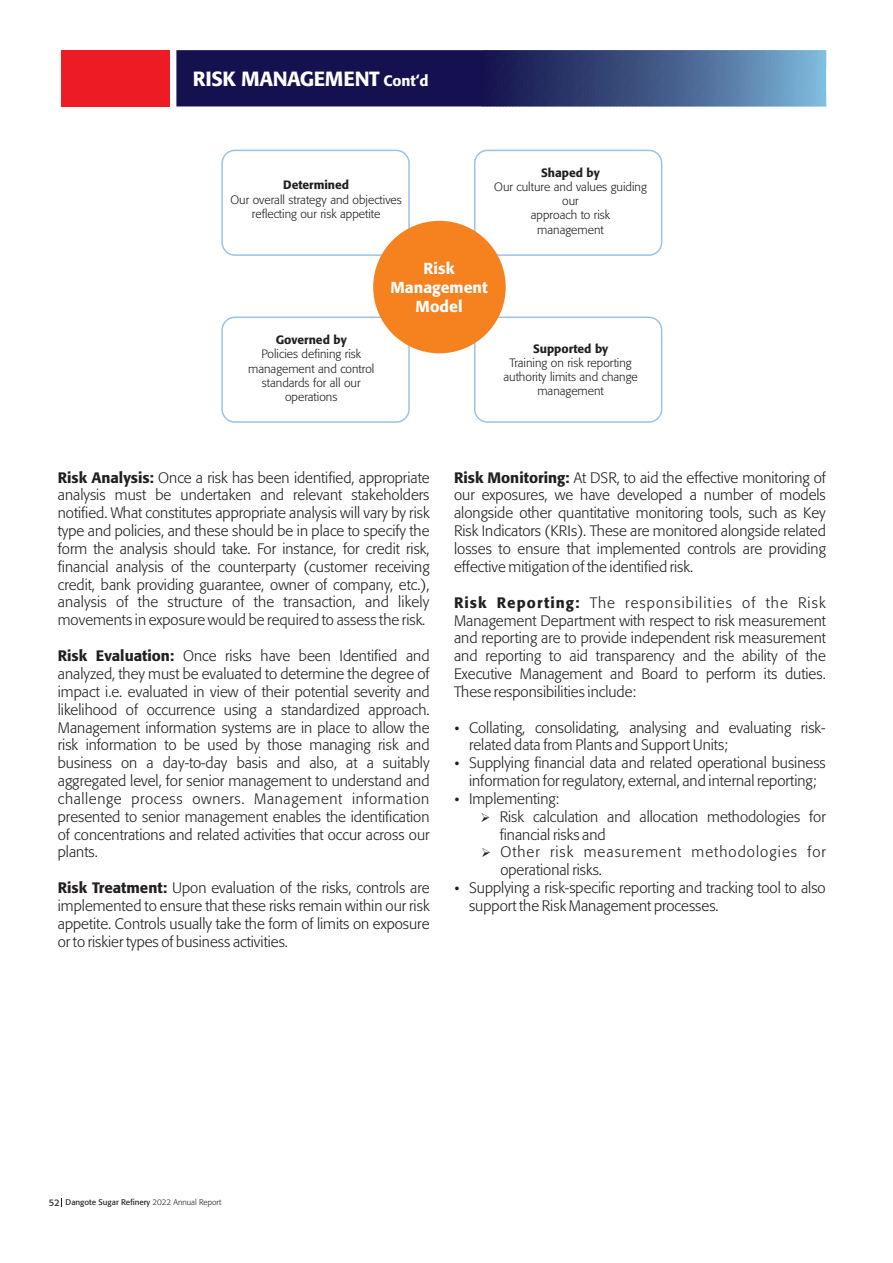
<style>
.page{position:relative;width:893px;height:1263px;background:#fff}
.page>*{position:absolute;margin:0;border:0;box-sizing:border-box;transform-origin:0 0}
.t1{font:500 20.4px "Formata";letter-spacing:-.02em;color:#fff}
.t2{font:500 15.75px/19.2px "Formata";color:#fff;text-align:center}
.t3{font:300 15px/17.9px "Formata";color:#231f20;text-align:justify}
.t4{font:300 15px "Formata";letter-spacing:.07em;color:#231f20}
.t5{font:300 12px/14.2px "Formata";color:#231f20;text-align:center}
.t6{font:500 12px "Formata";color:#231f20}
.t7{font:8.1px "Formata";color:#231f20}
.s1{font-size:15px}
.s2{font-weight:500}
.s3{font-size:9.45px}
.s4{font-weight:300}
</style>
<div class="page">
<svg style="left:221px;top:150px;width:189px;height:106px"></svg>
<svg style="left:474px;top:150px;width:188px;height:106px"></svg>
<svg style="left:221px;top:317px;width:189px;height:106px"></svg>
<svg style="left:474px;top:317px;width:188px;height:106px"></svg>
<div style="left:373px;top:221px;width:133px;height:132px;background:#f5821f;border-radius:50%"></div>
<svg style="left:176px;top:50px;width:651px;height:56px;background:#2e3a6f"></svg>
<div style="left:61px;top:50px;width:109px;height:56px;background:#ed1c24"></div>
<h1 class="t1" style="left:193px;top:70px;width:237px">RISK MANAGEMENT <span class="s1">Cont‘d</span></h1>
<p class="t6" style="left:283px;top:180px;width:67px">Determined</p>
<p class="t5" style="left:231px;top:193px;width:173px">Our overall strategy and objectives reflecting our risk appetite</p>
<p class="t6" style="left:541px;top:168px;width:60px">Shaped by</p>
<p class="t5" style="left:494px;top:181px;width:154px">Our culture and values guiding our<br>approach to risk<br>management</p>
<p class="t6" style="left:276px;top:335px;width:72px">Governed by</p>
<p class="t5" style="left:248px;top:348px;width:128px">Policies defining risk management and control standards for all our operations</p>
<p class="t2" style="left:390px;top:260px;width:99px">Risk<br>Management<br>Model</p>
<p class="t6" style="left:533px;top:344px;width:77px">Supported by</p>
<p class="t5" style="left:503px;top:357px;width:136px">Training on risk reporting authority limits and change management</p>
<p class="t3" style="left:58px;top:470px;width:373px"><span class="s2">Risk Analysis:</span> Once a risk has been identified, appropriate analysis must be undertaken and relevant stakeholders notified. What constitutes appropriate analysis will vary by risk type and policies, and these should be in place to specify the form the analysis should take. For instance, for credit risk, financial analysis of the counterparty (customer receiving credit, bank providing guarantee, owner of company, etc.), analysis of the structure of the transaction, and likely movements in exposure would be required to assess the risk.</p>
<p class="t3" style="left:58px;top:649px;width:373px"><span class="s2">Risk Evaluation:</span> Once risks have been Identified and analyzed, they must be evaluated to determine the degree of impact i.e. evaluated in view of their potential severity and likelihood of occurrence using a standardized approach.<br>Management information systems are in place to allow the risk information to be used by those managing risk and business on a day-to-day basis and also, at a suitably aggregated level, for senior management to understand and challenge process owners. Management information presented to senior management enables the identification of concentrations and related activities that occur across our plants.</p>
<p class="t3" style="left:58px;top:881px;width:373px"><span class="s2">Risk Treatment:</span> Upon evaluation of the risks, controls are implemented to ensure that these risks remain within our risk appetite. Controls usually take the form of limits on exposure or to riskier types of business activities.</p>
<p class="t3" style="left:454px;top:470px;width:373px"><span class="s2">Risk Monitoring:</span> At DSR, to aid the effective monitoring of our exposures, we have developed a number of models alongside other quantitative monitoring tools, such as Key Risk Indicators (KRIs). These are monitored alongside related losses to ensure that implemented controls are providing effective mitigation of the identified risk.</p>
<p class="t3" style="left:454px;top:595px;width:373px"><span class="s2">Risk Reporting:</span> The responsibilities of the Risk Management Department with respect to risk measurement and reporting are to provide independent risk measurement and reporting to aid transparency and the ability of the Executive Management and Board to perform its duties.<br>These responsibilities include:</p>
<p class="t3" style="left:469px;top:720px;width:358px;text-align:left">Collating, consolidating, analysing and evaluating risk&shy;related data from Plants and Support Units;<br>Supplying financial data and related operational business information for regulatory, external, and internal reporting; Implementing:</p>
<p class="t3" style="left:500px;top:809px;width:328px;text-indent:-19px">➢ Risk calculation and allocation methodologies for financial risks and</p>
<p class="t4" style="left:481px;top:846px;width:346px">➢ Other risk measurement methodologies for</p>
<p class="t3" style="left:500px;top:862px;width:103px">operational risks.</p>
<p class="t3" style="left:469px;top:880px;width:358px">Supplying a risk-specific reporting and tracking tool to also</p>
<p class="t3" style="left:469px;top:898px;width:251px">support the Risk Management processes.</p>
<p class="t7" style="left:49px;top:1199px;width:174px"><span class="s3">52</span> Dangote Sugar Refinery <span class="s4">2022 Annual Report</span></p>
</div>
